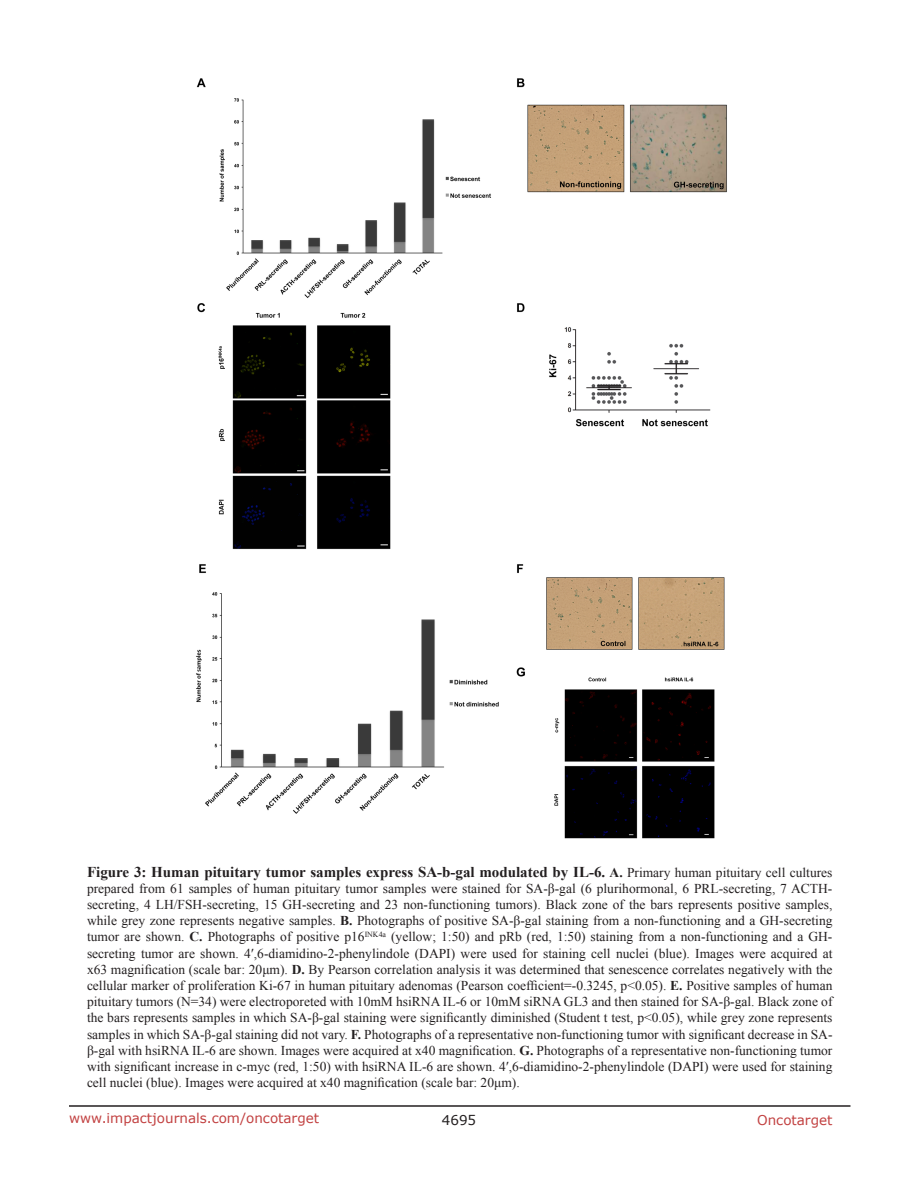
<style>
.page{position:relative;width:918px;height:1188px;background:#fff}
.page>*{position:absolute;margin:0;border:0;box-sizing:border-box;transform-origin:0 0}
.figuretext{font:700 15px "Times New Roman";color:#231f20}
.figuretext-2{font:13.5px/16.2px "Times New Roman";color:#231f20;text-align:justify}
.t1{font:13.5px "Verdana";color:#c24141}
.t2{font:13.5px "Verdana";color:#231f20}
.s1{font-size:13.5px}
.s2{font-weight:400;font-size:13.5px}
.s3{font-weight:700}
</style>
<div class="page">
<hr style="left:69px;top:1105px;width:781px;height:2px;background:#231f20">
<img style="left:196px;top:78px;width:531px;height:761px">
<p class="figuretext" style="left:87px;top:861px;width:747px">Figure 3: Human pituitary tumor samples express SA-b-gal modulated by IL-6. <span class="s1">A.</span> <span class="s2">Primary human pituitary cell cultures</span></p>
<p class="figuretext-2" style="left:87px;top:880px;width:747px">prepared from 61 samples of human pituitary tumor samples were stained for SA-β-gal (6 plurihormonal, 6 PRL-secreting, 7 ACTH&shy;secreting, 4 LH/FSH-secreting, 15 GH-secreting and 23 non-functioning tumors). Black zone of the bars represents positive samples, while grey zone represents negative samples. <span class="s3">B.</span> Photographs of positive SA-β-gal staining from a non-functioning and a GH-secreting tumor are shown. <span class="s3">C.</span> Photographs of positive p16<sup>INK4a</sup> (yellow; 1:50) and pRb (red, 1:50) staining from a non-functioning and a GH&shy;secreting tumor are shown. 4′,6-diamidino-2-phenylindole (DAPI) were used for staining cell nuclei (blue). Images were acquired at x63 magnification (scale bar: 20μm). <span class="s3">D.</span> By Pearson correlation analysis it was determined that senescence correlates negatively with the cellular marker of proliferation Ki-67 in human pituitary adenomas (Pearson coefficient=-0.3245, p&lt;0.05). <span class="s3">E.</span> Positive samples of human pituitary tumors (N=34) were electroporeted with 10mM hsiRNA IL-6 or 10mM siRNA GL3 and then stained for SA-β-gal. Black zone of the bars represents samples in which SA-β-gal staining were significantly diminished (Student t test, p&lt;0.05), while grey zone represents samples in which SA-β-gal staining did not vary. <span class="s3">F.</span> Photographs of a representative non-functioning tumor with significant decrease in SA&shy;β-gal with hsiRNA IL-6 are shown. Images were acquired at x40 magnification. <span class="s3">G.</span> Photographs of a representative non-functioning tumor with significant increase in c-myc (red, 1:50) with hsiRNA IL-6 are shown. 4′,6-diamidino-2-phenylindole (DAPI) were used for staining cell nuclei (blue). Images were acquired at x40 magnification (scale bar: 20μm).</p>
<p class="t1" style="left:69px;top:1109px;width:252px">www.impactjournals.com/oncotarget</p>
<p class="t2" style="left:442px;top:1111px;width:36px">4695</p>
<p class="t1" style="left:757px;top:1111px;width:77px">Oncotarget</p>
</div>
